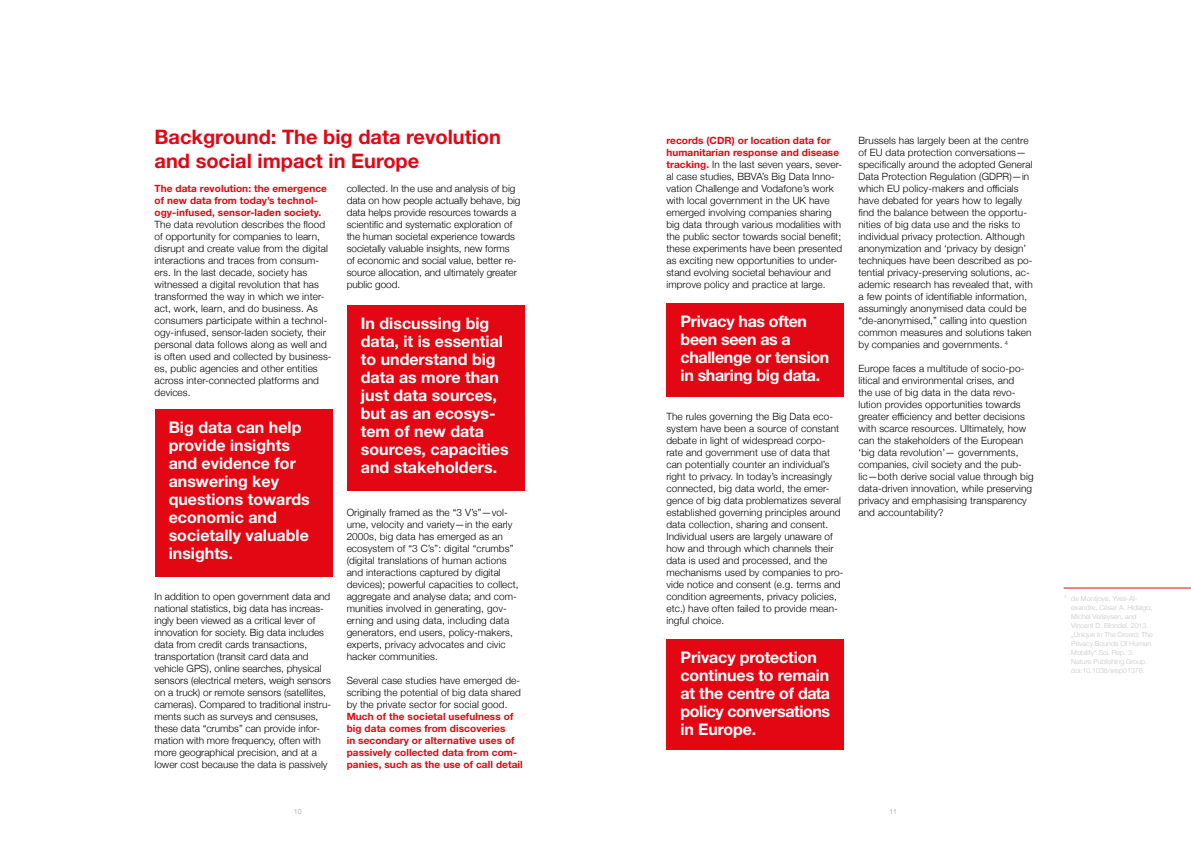
<style>
.page{position:relative;width:1191px;height:842px;background:#fff}
.page>*{position:absolute;margin:0;border:0;box-sizing:border-box;transform-origin:0 0}
.t1{font:700 20px/24px "Helvetica Neue";color:#e30613}
.t2{font:700 16px/18px "Helvetica Neue";color:#fff}
.t3{font:700 16px/18px "Helvetica Neue";letter-spacing:-.02em;color:#fff}
.t4{font:300 10px/12px "Helvetica Neue";letter-spacing:.01em;color:#000}
.t5{font:700 10px/12px "Helvetica Neue";letter-spacing:.01em;color:#e30613}
.t6{font:300 7px/9px "Helvetica Neue";color:#c6c6c6}
.t7{font:7px "Helvetica Neue";color:#b3b2b2}
.s1{font-weight:700;color:#e30613}
</style>
<div class="page">
<div style="left:154px;top:409px;width:178px;height:167px;background:#e30613"></div>
<div style="left:347px;top:305px;width:177px;height:186px;background:#e30613"></div>
<hr style="left:1063px;top:588px;width:128px;height:1px;background:#e30613">
<div style="left:666px;top:303px;width:178px;height:94px;background:#e30613"></div>
<div style="left:666px;top:639px;width:178px;height:110px;background:#e30613"></div>
<h1 class="t1" style="left:154px;top:124px;width:348px">Background: The big data revolution and social impact in Europe</h1>
<p class="t5" style="left:154px;top:182px;width:174px">The data revolution: the emergence of new data from today’s technol&shy;ogy-infused, sensor-laden society.</p>
<p class="t4" style="left:154px;top:218px;width:179px">The data revolution describes the flood of opportunity for companies to learn, disrupt and create value from the digital interactions and traces from consum&shy;ers. In the last decade, society has witnessed a digital revolution that has transformed the way in which we inter&shy;act, work, learn, and do business. As consumers participate within a technol&shy;ogy-infused, sensor-laden society, their personal data follows along as well and is often used and collected by business&shy;es, public agencies and other entities across inter-connected platforms and devices.</p>
<p class="t4" style="left:347px;top:182px;width:175px">collected. In the use and analysis of big data on how people actually behave, big data helps provide resources towards a scientific and systematic exploration of the human societal experience towards societally valuable insights, new forms<br>of economic and social value, better re&shy;source allocation, and ultimately greater public good.</p>
<h2 class="t2" style="left:361px;top:314px;width:149px">In discussing big data, it is essential to understand big data as more than just data sources, but as an ecosys&shy;tem of new data sources, capacities and stakeholders.</h2>
<h2 class="t2" style="left:169px;top:418px;width:143px">Big data can help provide insights and evidence for answering key questions towards economic and societally valuable insights.</h2>
<p class="t4" style="left:347px;top:506px;width:174px">Originally framed as the “3 V’s”—vol&shy;ume, velocity and variety—in the early 2000s, big data has emerged as an ecosystem of “3 C’s”: digital “crumbs” (digital translations of human actions and interactions captured by digital devices); powerful capacities to collect, aggregate and analyse data; and com&shy;munities involved in generating, gov&shy;erning and using data, including data generators, end users, policy-makers, experts, privacy advocates and civic hacker communities.</p>
<p class="t4" style="left:347px;top:674px;width:176px;text-align:justify">Several case studies have emerged de&shy;scribing the potential of big data shared by the private sector for social good.</p>
<p class="t5" style="left:347px;top:710px;width:178px">Much of the societal usefulness of big data comes from discoveries<br>in secondary or alternative uses of passively collected data from com&shy;panies, such as the use of call detail</p>
<p class="t4" style="left:154px;top:590px;width:178px">In addition to open government data and national statistics, big data has increas&shy;ingly been viewed as a critical lever of innovation for society. Big data includes data from credit cards transactions, transportation (transit card data and vehicle GPS), online searches, physical sensors (electrical meters, weigh sensors on a truck) or remote sensors (satellites, cameras). Compared to traditional instru&shy;ments such as surveys and censuses, these data “crumbs” can provide infor&shy;mation with more frequency, often with more geographical precision, and at a lower cost because the data is passively</p>
<p class="t4" style="left:666px;top:134px;width:177px"><span class="s1">records (CDR) or location data for humanitarian response and disease tracking.</span> In the last seven years, sever&shy;al case studies, BBVA’s Big Data Inno&shy;vation Challenge and Vodafone’s work with local government in the UK have emerged involving companies sharing big data through various modalities with the public sector towards social benefit; these experiments have been presented as exciting new opportunities to under&shy;stand evolving societal behaviour and improve policy and practice at large.</p>
<h2 class="t3" style="left:680px;top:312px;width:150px">Privacy has often been seen as a challenge or tension in sharing big data.</h2>
<p class="t4" style="left:666px;top:410px;width:179px">The rules governing the Big Data eco&shy;system have been a source of constant debate in light of widespread corpo&shy;rate and government use of data that can potentially counter an individual’s right to privacy. In today’s increasingly connected, big data world, the emer&shy;gence of big data problematizes several established governing principles around data collection, sharing and consent.<br>Individual users are largely unaware of how and through which channels their data is used and processed, and the mechanisms used by companies to pro&shy;vide notice and consent (e.g. terms and condition agreements, privacy policies, etc.) have often failed to provide mean&shy;ingful choice.</p>
<h2 class="t2" style="left:680px;top:648px;width:151px">Privacy protection continues to remain at the centre of data policy conversations in Europe.</h2>
<p class="t4" style="left:858px;top:134px;width:176px">Brussels has largely been at the centre of EU data protection conversations— specifically around the adopted General Data Protection Regulation (GDPR)—in which EU policy-makers and officials have debated for years how to legally find the balance between the opportu&shy;nities of big data use and the risks to individual privacy protection. Although anonymization and ‘privacy by design’ techniques have been described as po&shy;tential privacy-preserving solutions, ac&shy;ademic research has revealed that, with a few points of identifiable information, assumingly anonymised data could be “de-anonymised,” calling into question common measures and solutions taken by companies and governments. <sup>4</sup></p>
<p class="t4" style="left:858px;top:362px;width:177px">Europe faces a multitude of socio-po&shy;litical and environmental crises, and<br>the use of big data in the data revo&shy;lution provides opportunities towards greater efficiency and better decisions with scarce resources. Ultimately, how can the stakeholders of the European ‘big data revolution’— governments, companies, civil society and the pub&shy;lic—both derive social value through big data-driven innovation, while preserving privacy and emphasising transparency and accountability?</p>
<p class="t7" style="left:294px;top:807px;width:9px">10</p>
<p class="t7" style="left:889px;top:807px;width:9px">11</p>
<p class="t6" style="left:1071px;top:593px;width:83px;text-indent:-7px"><sup>4</sup> de Montjoye, Yves-Al&shy;exandre, César A. Hidalgo,<br>Michel Verleysen, and<br>Vincent D. Blondel. 2013. „Unique In The Crowd: The<br>Privacy Bounds Of Human<br>Mobility“.Sci. Rep. 3.<br>Nature Publishing Group. doi:10.1038/srep01376.</p>
</div>
